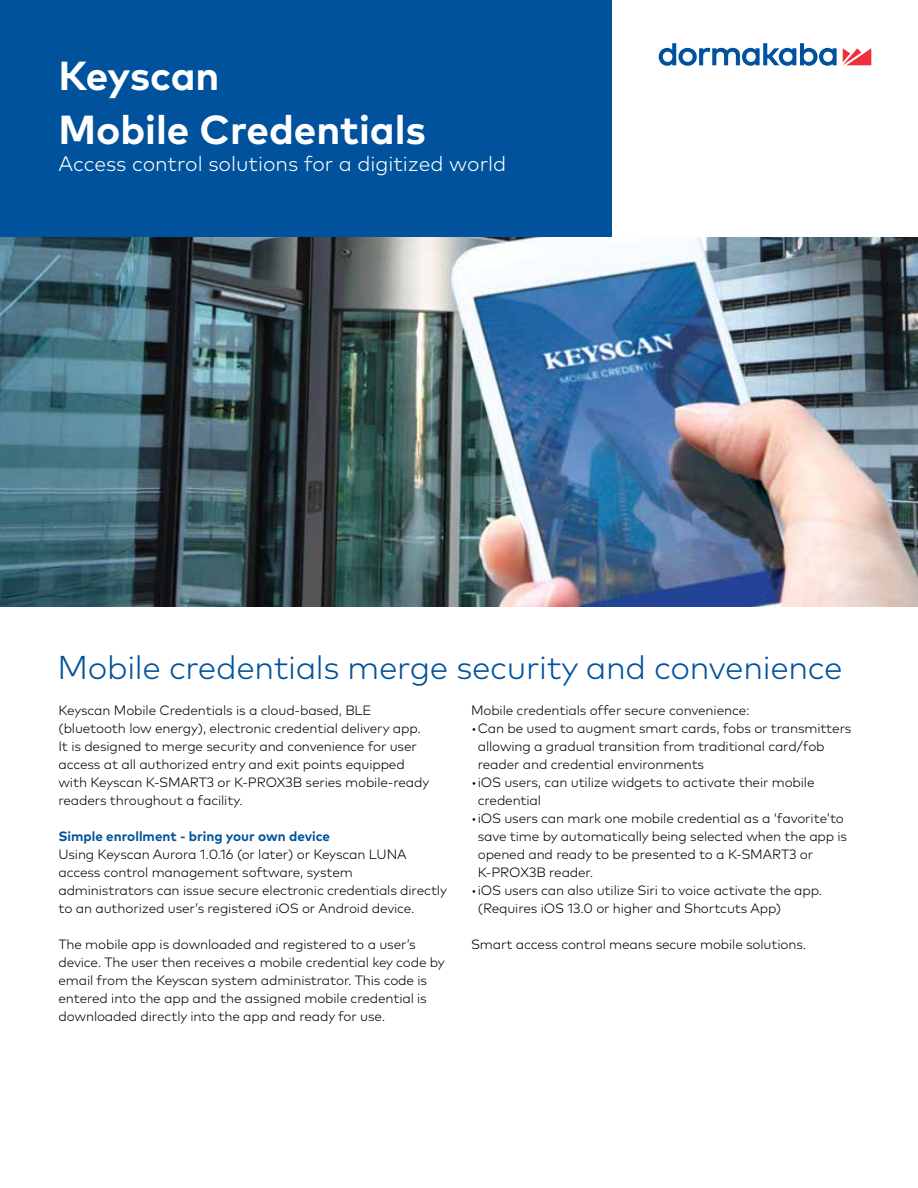
<style>
.page{position:relative;width:918px;height:1188px;background:#fff}
.page>*{position:absolute;margin:0;border:0;box-sizing:border-box;transform-origin:0 0}
.t1{font:700 40.5px/54px "Mark Pro";color:#fff}
.t2{font:300 33px "Mark Pro";letter-spacing:-.01em;color:#00529c}
.t3{font:300 21px "Mark Pro";color:#fff}
.t4{font:300 13.5px/18px "Mark Pro";letter-spacing:-.01em;color:#000}
.t5{font:700 13.5px "Mark Pro";color:#00529c}
</style>
<div class="page">
<div style="left:0;top:0;width:612px;height:238px;background:#00529c"></div>
<img style="left:0;top:238px;width:918px;height:369px">
<svg style="left:843px;top:48px;width:28px;height:17px"></svg>
<svg style="left:659px;top:43px;width:178px;height:23px"></svg>
<h1 class="t1" style="left:58px;top:46px;width:369px">Keyscan<br>Mobile Credentials</h1>
<h3 class="t3" style="left:58px;top:148px;width:449px">Access control solutions for a digitized world</h3>
<h2 class="t2" style="left:58px;top:643px;width:787px">Mobile credentials merge security and convenience</h2>
<p class="t4" style="left:58px;top:700px;width:372px">Keyscan Mobile Credentials is a cloud-based, BLE (bluetooth low energy), electronic credential delivery app.<br>It is designed to merge security and convenience for user access at all authorized entry and exit points equipped with Keyscan K-SMART3 or K-PROX3B series mobile-ready readers throughout a facility.</p>
<p class="t5" style="left:58px;top:826px;width:273px">Simple enrollment - bring your own device</p>
<p class="t4" style="left:58px;top:844px;width:390px">Using Keyscan Aurora 1.0.16 (or later) or Keyscan LUNA access control management software, system administrators can issue secure electronic credentials directly to an authorized user’s registered iOS or Android device.</p>
<p class="t4" style="left:58px;top:934px;width:388px">The mobile app is downloaded and registered to a user’s device. The user then receives a mobile credential key code by email from the Keyscan system administrator. This code is entered into the app and the assigned mobile credential is downloaded directly into the app and ready for use.</p>
<p class="t4" style="left:471px;top:700px;width:280px">Mobile credentials offer secure convenience:</p>
<p class="t4" style="left:478px;top:718px;width:375px;text-indent:-7px">•Can be used to augment smart cards, fobs or transmitters allowing a gradual transition from traditional card/fob reader and credential environments</p>
<p class="t4" style="left:478px;top:772px;width:338px;text-indent:-7px">•iOS users, can utilize widgets to activate their mobile credential</p>
<p class="t4" style="left:478px;top:808px;width:371px;text-indent:-7px">•iOS users can mark one mobile credential as a ‘favorite’to save time by automatically being selected when the app is opened and ready to be presented to a K-SMART3 or K-PROX3B reader.</p>
<p class="t4" style="left:478px;top:880px;width:346px;text-indent:-7px">•iOS users can also utilize Siri to voice activate the app. (Requires iOS 13.0 or higher and Shortcuts App)</p>
<p class="t4" style="left:471px;top:934px;width:337px">Smart access control means secure mobile solutions.</p>
</div>
